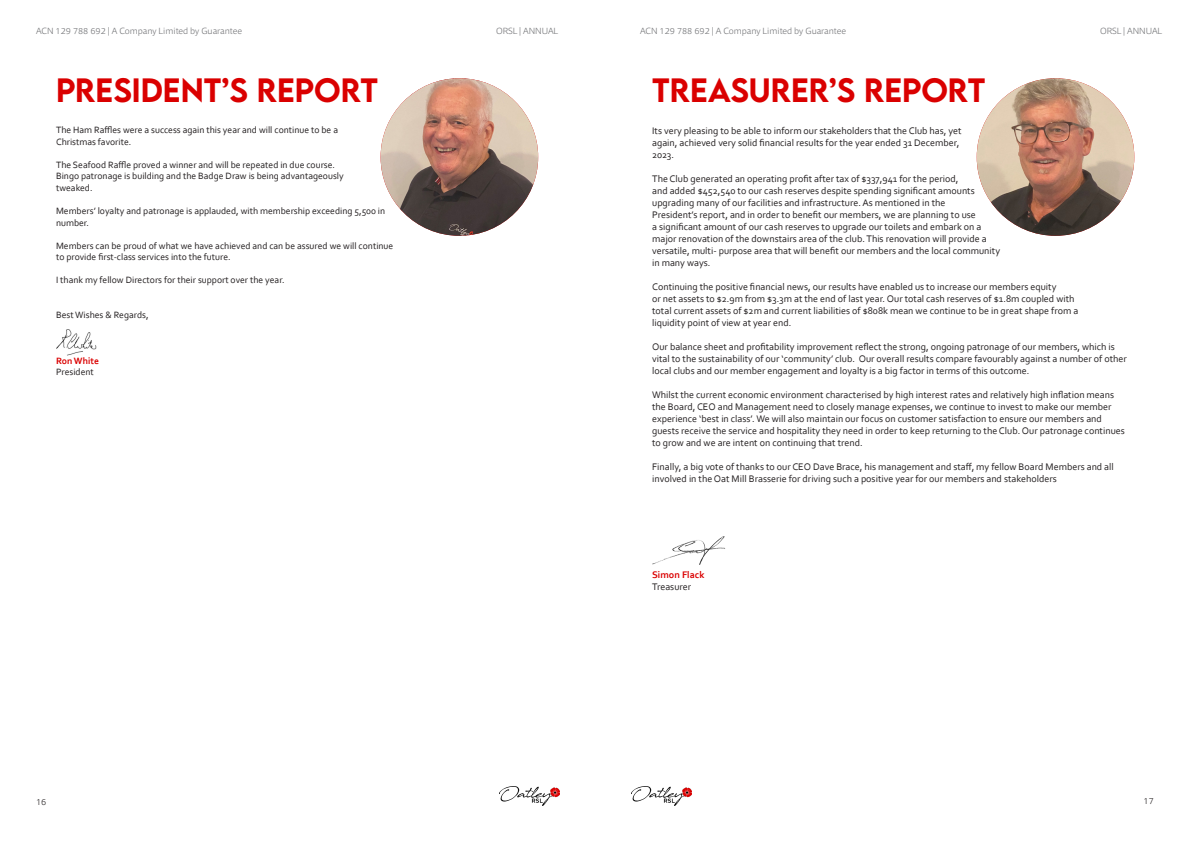
<style>
.page{position:relative;width:1191px;height:842px;background:#fff}
.page>*{position:absolute;margin:0;border:0;box-sizing:border-box;transform-origin:0 0}
.t1{font:500 30px "LEMONMILK";color:#da0000}
.t2{font:10px/12px "Corbel";color:#231f20}
.t3{font:700 10px "Corbel";color:#da0000}
.t4{font:9.6px/11.5px "Corbel";color:#231f20}
.t5{font:700 9.6px "Corbel";color:#da0000}
.t6{font:200 9px "Qubo";color:#717275}
.t7{font:200 9px "Qubo";color:#231f20}
</style>
<div class="page">
<img style="left:500px;top:787px;width:59px;height:19px">
<img style="left:631px;top:787px;width:60px;height:19px">
<img style="left:380px;top:78px;width:158px;height:158px;border-radius:79px">
<img style="left:976px;top:78px;width:158px;height:158px;border-radius:79px">
<img style="left:652px;top:536px;width:74px;height:29px">
<img style="left:56px;top:329px;width:41px;height:27px">
<p class="t6" style="left:36px;top:25px;width:207px">ACN 129 788 692 | A Company Limited by Guarantee</p>
<p class="t6" style="left:496px;top:25px;width:64px">ORSL | ANNUAL</p>
<p class="t1" style="left:56px;top:70px;width:323px">PRESIDENT’S REPORT</p>
<p class="t4" style="left:56px;top:124px;width:283px">The Ham Raffles were a success again this year and will continue to be a</p>
<p class="t4" style="left:56px;top:136px;width:77px">Christmas favorite.</p>
<p class="t4" style="left:56px;top:159px;width:281px">The Seafood Raffle proved a winner and will be repeated in due course.</p>
<p class="t4" style="left:56px;top:170px;width:289px">Bingo patronage is building and the Badge Draw is being advantageously tweaked.</p>
<p class="t4" style="left:56px;top:205px;width:331px">Members’ loyalty and patronage is applauded, with membership exceeding 5,500 in number.</p>
<p class="t4" style="left:56px;top:239px;width:339px">Members can be proud of what we have achieved and can be assured we will continue</p>
<p class="t4" style="left:56px;top:251px;width:176px">to provide first-class services into the future.</p>
<p class="t4" style="left:56px;top:274px;width:230px">I thank my fellow Directors for their support over the year.</p>
<p class="t4" style="left:56px;top:308px;width:94px">Best Wishes &amp; Regards,</p>
<p class="t5" style="left:56px;top:355px;width:45px">Ron White</p>
<p class="t4" style="left:56px;top:366px;width:39px">President</p>
<p class="t6" style="left:640px;top:25px;width:207px">ACN 129 788 692 | A Company Limited by Guarantee</p>
<p class="t6" style="left:1100px;top:25px;width:64px">ORSL | ANNUAL</p>
<p class="t1" style="left:652px;top:70px;width:335px">TREASURER’S REPORT</p>
<p class="t2" style="left:652px;top:124px;width:311px">Its very pleasing to be able to inform our stakeholders that the Club has, yet again, achieved very solid financial results for the year ended 31 December,<br>2023.</p>
<p class="t2" style="left:652px;top:172px;width:308px">The Club generated an operating profit after tax of $337,941 for the period,</p>
<p class="t2" style="left:652px;top:184px;width:324px">and added $452,540 to our cash reserves despite spending significant amounts upgrading many of our facilities and infrastructure. As mentioned in the</p>
<p class="t2" style="left:652px;top:208px;width:325px">President’s report, and in order to benefit our members, we are planning to use</p>
<p class="t2" style="left:652px;top:220px;width:331px">a significant amount of our cash reserves to upgrade our toilets and embark on a</p>
<p class="t2" style="left:652px;top:232px;width:336px">major renovation of the downstairs area of the club. This renovation will provide a</p>
<p class="t2" style="left:652px;top:244px;width:349px">versatile, multi- purpose area that will benefit our members and the local community</p>
<p class="t2" style="left:652px;top:256px;width:60px">in many ways.</p>
<p class="t2" style="left:652px;top:280px;width:406px">Continuing the positive financial news, our results have enabled us to increase our members equity</p>
<p class="t2" style="left:652px;top:292px;width:424px">or net assets to $2.9m from $3.3m at the end of last year. Our total cash reserves of $1.8m coupled with</p>
<p class="t2" style="left:652px;top:304px;width:427px">total current assets of $2m and current liabilities of $808k mean we continue to be in great shape from a</p>
<p class="t2" style="left:652px;top:316px;width:141px">liquidity point of view at year end.</p>
<p class="t2" style="left:652px;top:340px;width:476px">Our balance sheet and profitability improvement reflect the strong, ongoing patronage of our members, which is vital to the sustainability of our ‘community’ club. Our overall results compare favourably against a number of other local clubs and our member engagement and loyalty is a big factor in terms of this outcome.</p>
<p class="t2" style="left:652px;top:388px;width:474px">Whilst the current economic environment characterised by high interest rates and relatively high inflation means the Board, CEO and Management need to closely manage expenses, we continue to invest to make our member experience ‘best in class’. We will also maintain our focus on customer satisfaction to ensure our members and guests receive the service and hospitality they need in order to keep returning to the Club. Our patronage continues to grow and we are intent on continuing that trend.</p>
<p class="t2" style="left:652px;top:460px;width:463px">Finally, a big vote of thanks to our CEO Dave Brace, his management and staff, my fellow Board Members and all involved in the Oat Mill Brasserie for driving such a positive year for our members and stakeholders</p>
<p class="t3" style="left:652px;top:568px;width:54px">Simon Flack</p>
<p class="t2" style="left:652px;top:580px;width:41px">Treasurer</p>
<p class="t7" style="left:36px;top:796px;width:12px">16</p>
<p class="t7" style="left:1143px;top:795px;width:12px">17</p>
</div>
